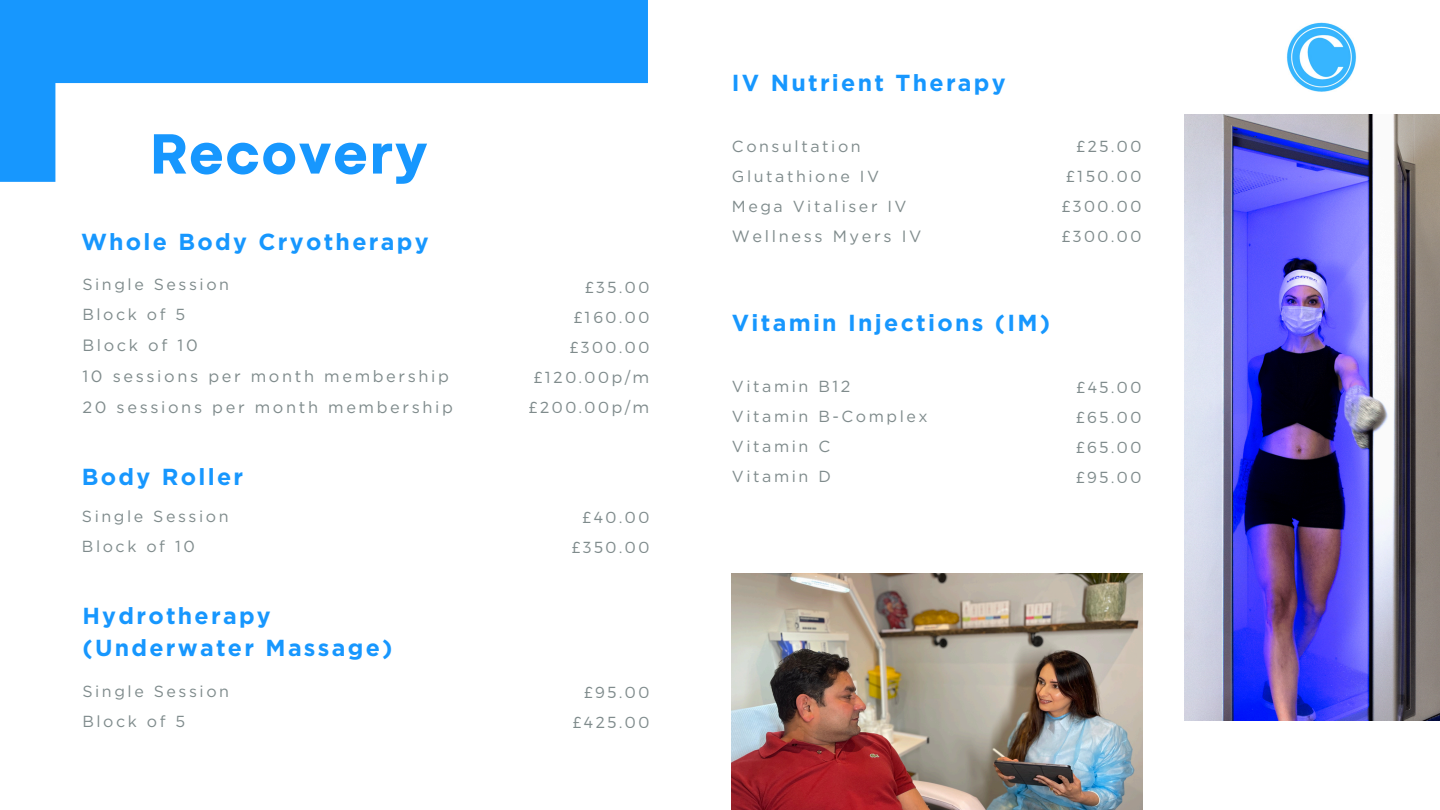
<style>
.page{position:relative;width:1440px;height:810px;background:#fff}
.page>*{position:absolute;margin:0;border:0;box-sizing:border-box;transform-origin:0 0}
.t1{font:800 59.2px "Codec Pro";letter-spacing:.035em;color:#1797fe}
.t2{font:700 23.2px/31.6px "Gotham";letter-spacing:.1em;color:#1797fe}
.t3{font:16.4px "Gotham";letter-spacing:.16em;color:#7f8b8c}
.t4{font:16px "Gotham";letter-spacing:.16em;color:#7f8b8c}
.t5{font:300 16px "Montserrat";letter-spacing:.16em;color:#7f8b8c}
</style>
<div class="page">
<svg style="left:0;top:0;width:648px;height:182px;fill:#1797fe"></svg>
<img style="left:1185px;top:114px;width:255px;height:606px">
<img style="left:732px;top:573px;width:410px;height:237px">
<img style="left:1286px;top:22px;width:71px;height:70px">
<p class="t1" style="left:150px;top:133px;width:279px">Recovery</p>
<p class="t2" style="left:81px;top:225px;width:349px">Whole Body Cryotherapy</p>
<p class="t4" style="left:82px;top:275px;width:148px">Single Session</p>
<p class="t4" style="left:82px;top:305px;width:104px">Block of 5</p>
<p class="t3" style="left:82px;top:335px;width:117px">Block of 10</p>
<p class="t3" style="left:82px;top:366px;width:368px">10 sessions per month membership</p>
<p class="t3" style="left:82px;top:397px;width:372px">20 sessions per month membership</p>
<p class="t2" style="left:82px;top:461px;width:163px">Body Roller</p>
<p class="t4" style="left:82px;top:506px;width:148px">Single Session</p>
<h2 class="t4" style="left:82px;top:536px;width:114px">Block of 10</h2>
<p class="t2" style="left:82px;top:600px;width:312px">Hydrotherapy (Underwater Massage)</p>
<p class="t4" style="left:82px;top:682px;width:148px">Single Session</p>
<p class="t4" style="left:82px;top:712px;width:104px">Block of 5</p>
<p class="t5" style="left:585px;top:277px;width:65px">£35.00</p>
<h2 class="t5" style="left:574px;top:307px;width:77px">£160.00</h2>
<p class="t5" style="left:570px;top:337px;width:81px">£300.00</p>
<p class="t5" style="left:534px;top:367px;width:117px">£120.00p/m</p>
<p class="t5" style="left:529px;top:397px;width:122px">£200.00p/m</p>
<p class="t5" style="left:583px;top:506px;width:68px">£40.00</p>
<p class="t5" style="left:572px;top:536px;width:79px">£350.00</p>
<h2 class="t5" style="left:584px;top:682px;width:67px">£95.00</h2>
<p class="t5" style="left:573px;top:712px;width:78px">£425.00</p>
<p class="t2" style="left:732px;top:67px;width:275px">IV Nutrient Therapy</p>
<p class="t4" style="left:732px;top:136px;width:130px">Consultation</p>
<p class="t4" style="left:732px;top:166px;width:149px">Glutathione IV</p>
<p class="t4" style="left:732px;top:196px;width:176px">Mega Vitaliser IV</p>
<p class="t3" style="left:732px;top:227px;width:191px">Wellness Myers IV</p>
<p class="t5" style="left:1076px;top:136px;width:66px">£25.00</p>
<p class="t5" style="left:1066px;top:166px;width:76px">£150.00</p>
<h2 class="t5" style="left:1062px;top:196px;width:81px">£300.00</h2>
<p class="t5" style="left:1062px;top:226px;width:81px">£300.00</p>
<p class="t2" style="left:732px;top:307px;width:320px">Vitamin Injections (IM)</p>
<p class="t4" style="left:732px;top:376px;width:120px">Vitamin B12</p>
<p class="t4" style="left:732px;top:406px;width:197px">Vitamin B-Complex</p>
<p class="t4" style="left:732px;top:436px;width:100px">Vitamin C</p>
<p class="t4" style="left:732px;top:466px;width:100px">Vitamin D</p>
<p class="t5" style="left:1077px;top:377px;width:66px">£45.00</p>
<p class="t5" style="left:1076px;top:407px;width:67px">£65.00</p>
<p class="t5" style="left:1076px;top:437px;width:67px">£65.00</p>
<p class="t5" style="left:1076px;top:467px;width:67px">£95.00</p>
</div>
